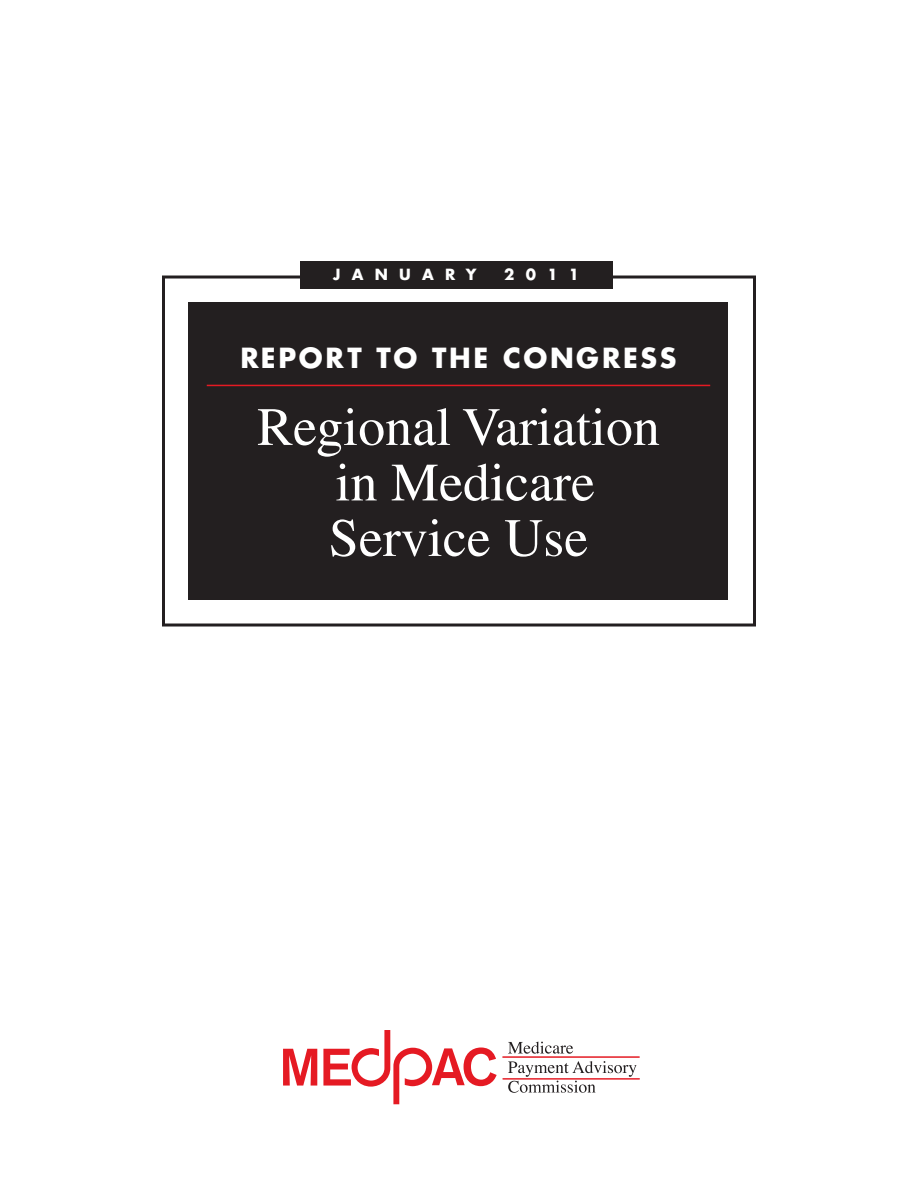
<style>
.page{position:relative;width:918px;height:1188px;background:#fff}
.page>*{position:absolute;margin:0;border:0;box-sizing:border-box;transform-origin:0 0}
.t1{font:54px/55.5px "Times LT Std";color:#fff;text-align:center}
.t2{font:700 27px "Futura Std";letter-spacing:.1em;color:#fff}
.t3{font:700 15px "Futura Std";letter-spacing:.75em;color:#fff}
</style>
<div class="page">
<svg style="left:283px;top:1049px;width:34px;height:37px"></svg>
<svg style="left:323px;top:1030px;width:174px;height:74px"></svg>
<svg style="left:508px;top:1061px;width:129px;height:32px"></svg>
<svg style="left:508px;top:1042px;width:65px;height:12px"></svg>
<hr style="left:503px;top:1057px;width:137px;height:1px;background:#e51a23">
<hr style="left:503px;top:1079px;width:137px;height:1px;background:#e51a23">
<div style="left:162px;top:276px;width:594px;height:351px;border:3px solid #231f20"></div>
<div style="left:188px;top:302px;width:540px;height:297px;background:#231f20"></div>
<hr style="left:207px;top:385px;width:503px;height:1px;background:#e51a23">
<div style="left:300px;top:261px;width:312px;height:27px;background:#231f20"></div>
<p class="t3" style="left:333px;top:265px;width:145px">JANUARY</p>
<p class="t3" style="left:504px;top:265px;width:76px">2011</p>
<p class="t2" style="left:240px;top:340px;width:438px">REPORT TO THE CONGRESS</p>
<p class="t1" style="left:257px;top:399px;width:404px">Regional Variation in Medicare<br>Service Use</p>
</div>
